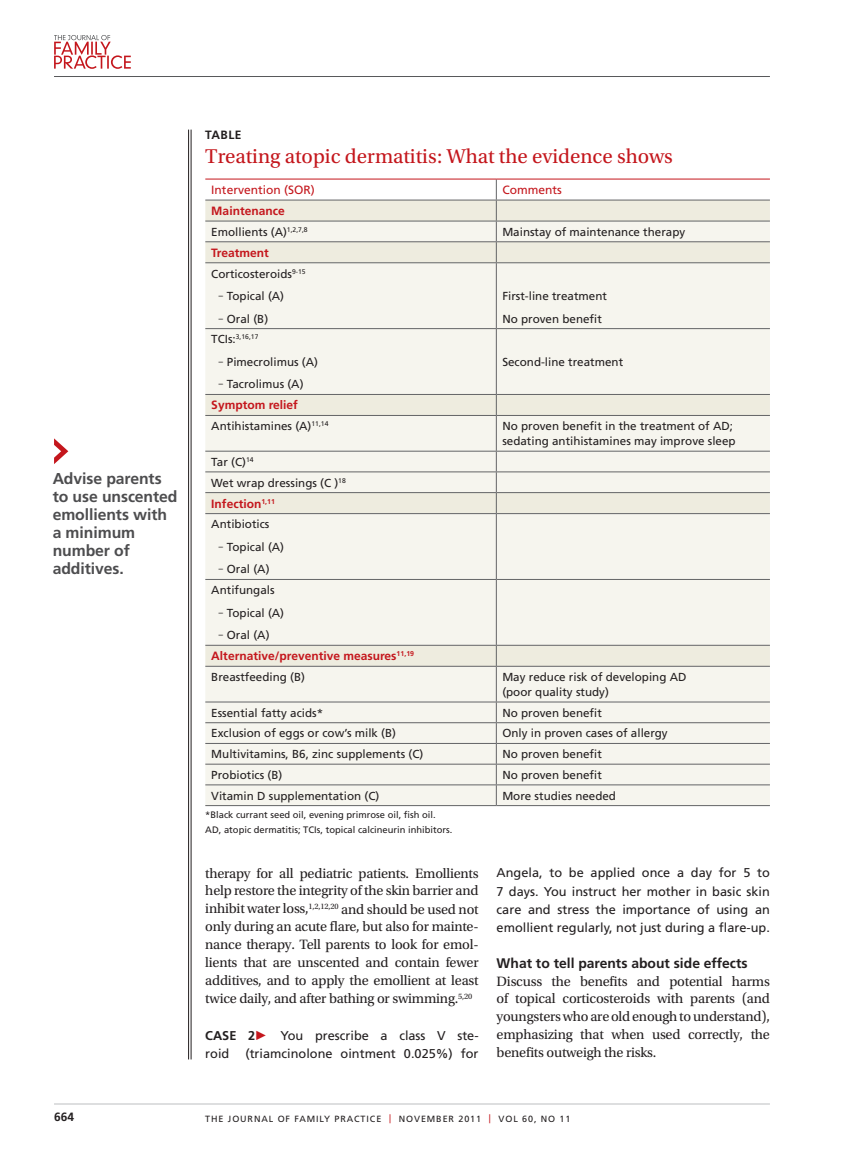
<style>
.page{position:relative;width:851px;height:1161px;background:#fff}
.page>*{position:absolute;margin:0;border:0;box-sizing:border-box;transform-origin:0 0}
.t1{font:21px "Utopia Std";color:#c4161c}
.t2{font:700 15.75px/18px "Frutiger LT Std";letter-spacing:-.005em;color:#4d4d4f}
.t3{font:14.25px/18px "Utopia Std";letter-spacing:-.015em;color:#231f20;text-align:justify}
.t4{font:700 13.8px "Frutiger LT Std";color:#231f20}
.t5{font:12.75px/18px "Frutiger LT Std";color:#231f20}
.t6{font:700 12px "Frutiger LT Std";color:#c4161c}
.t7{font:12px "Frutiger LT Std";color:#c4161c}
.t8{font:700 12px "Frutiger LT Std";letter-spacing:.02em;color:#231f20}
.t9{font:11.7px/15px "Frutiger LT Std";color:#231f20}
.t10{font:9.3px/15.3px "Frutiger LT Std";color:#231f20}
.t11{font:9px "Frutiger LT Std";letter-spacing:.1em;color:#231f20}
.t12{font:6.75px "Frutiger LT Std";color:#231f20}
.s1{font-family:"Utopia Std"}
.s2{font-size:11.7px}
.s3{font-weight:700}
.s4{font-family:"Mathematical Pi Six";color:#c4161c}
.s5{color:#c4161c}
</style>
<div class="page">
<hr style="left:54px;top:1104px;width:716px;height:1px;background:#bcbec0">
<svg style="left:54px;top:35px;width:77px;height:34px"></svg>
<hr style="left:54px;top:76px;width:716px;height:1px;background:#58595b">
<hr style="left:191px;top:130px;width:1px;height:929px;background:#231f20">
<hr style="left:188px;top:130px;width:1px;height:929px;background:#231f20">
<svg style="left:54px;top:438px;width:14px;height:26px"></svg>
<div style="left:205px;top:201px;width:565px;height:20px;background:#eeecdf"></div>
<svg style="left:205px;top:222px;width:565px;height:583px;background:#f3f2ea"></svg>
<hr style="left:205px;top:200px;width:291px;height:1px;background:#636466">
<hr style="left:496px;top:200px;width:274px;height:1px;background:#636466">
<hr style="left:205px;top:221px;width:291px;height:1px;background:#636466">
<hr style="left:496px;top:221px;width:274px;height:1px;background:#636466">
<hr style="left:205px;top:241px;width:291px;height:1px;background:#636466">
<hr style="left:496px;top:241px;width:274px;height:1px;background:#636466">
<svg style="left:496px;top:180px;width:1px;height:82px"></svg>
<hr style="left:205px;top:262px;width:291px;height:1px;background:#636466">
<hr style="left:496px;top:262px;width:274px;height:1px;background:#636466">
<hr style="left:496px;top:263px;width:1px;height:65px;background:#636466">
<hr style="left:205px;top:328px;width:291px;height:1px;background:#636466">
<hr style="left:496px;top:328px;width:274px;height:1px;background:#636466">
<hr style="left:496px;top:329px;width:1px;height:65px;background:#636466">
<hr style="left:205px;top:394px;width:291px;height:1px;background:#636466">
<hr style="left:496px;top:394px;width:274px;height:1px;background:#636466">
<svg style="left:496px;top:395px;width:1px;height:20px"></svg>
<hr style="left:205px;top:415px;width:291px;height:1px;background:#636466">
<hr style="left:496px;top:415px;width:274px;height:1px;background:#636466">
<hr style="left:496px;top:416px;width:1px;height:35px;background:#636466">
<hr style="left:205px;top:451px;width:291px;height:1px;background:#636466">
<hr style="left:496px;top:451px;width:274px;height:1px;background:#636466">
<hr style="left:205px;top:472px;width:291px;height:1px;background:#636466">
<hr style="left:496px;top:472px;width:274px;height:1px;background:#636466">
<hr style="left:205px;top:492px;width:291px;height:1px;background:#636466">
<hr style="left:496px;top:492px;width:274px;height:1px;background:#636466">
<svg style="left:496px;top:452px;width:1px;height:61px"></svg>
<hr style="left:205px;top:513px;width:291px;height:1px;background:#636466">
<hr style="left:496px;top:513px;width:274px;height:1px;background:#636466">
<hr style="left:496px;top:514px;width:1px;height:65px;background:#636466">
<hr style="left:205px;top:579px;width:291px;height:1px;background:#636466">
<hr style="left:496px;top:579px;width:274px;height:1px;background:#636466">
<hr style="left:496px;top:580px;width:1px;height:65px;background:#636466">
<hr style="left:205px;top:645px;width:291px;height:1px;background:#636466">
<hr style="left:496px;top:645px;width:274px;height:1px;background:#636466">
<svg style="left:496px;top:646px;width:1px;height:20px"></svg>
<hr style="left:205px;top:666px;width:291px;height:1px;background:#636466">
<hr style="left:496px;top:666px;width:274px;height:1px;background:#636466">
<hr style="left:496px;top:667px;width:1px;height:35px;background:#636466">
<hr style="left:205px;top:702px;width:291px;height:1px;background:#636466">
<hr style="left:496px;top:702px;width:274px;height:1px;background:#636466">
<hr style="left:205px;top:722px;width:291px;height:1px;background:#636466">
<hr style="left:496px;top:722px;width:274px;height:1px;background:#636466">
<hr style="left:205px;top:743px;width:291px;height:1px;background:#636466">
<hr style="left:496px;top:743px;width:274px;height:1px;background:#636466">
<hr style="left:205px;top:764px;width:291px;height:1px;background:#636466">
<hr style="left:496px;top:764px;width:274px;height:1px;background:#636466">
<hr style="left:205px;top:785px;width:291px;height:1px;background:#636466">
<hr style="left:496px;top:785px;width:274px;height:1px;background:#636466">
<svg style="left:496px;top:702px;width:1px;height:103px"></svg>
<hr style="left:205px;top:805px;width:291px;height:1px;background:#636466">
<hr style="left:496px;top:805px;width:274px;height:1px;background:#636466">
<hr style="left:205px;top:179px;width:291px;height:1px;background:#c4161c">
<hr style="left:496px;top:179px;width:274px;height:1px;background:#c4161c">
<p class="t8" style="left:205px;top:127px;width:38px">TABLE</p>
<h1 class="t1" style="left:205px;top:144px;width:469px">Treating atopic dermatitis: What the evidence shows</h1>
<p class="t7" style="left:211px;top:183px;width:105px">I ntervention (SOR)</p>
<p class="t7" style="left:502px;top:183px;width:61px">Comments</p>
<p class="t6" style="left:211px;top:204px;width:75px">Maintenance</p>
<p class="t9" style="left:211px;top:224px;width:98px">Emollients (A)<sup>1,2,7,8</sup></p>
<p class="t9" style="left:502px;top:224px;width:184px">Mainstay of maintenance therapy</p>
<p class="t6" style="left:211px;top:246px;width:59px">Treatment</p>
<p class="t9" style="left:211px;top:266px;width:96px">Corticosteroids<sup>9-15</sup></p>
<p class="t9" style="left:218px;top:289px;width:68px"><span class="s1">–</span> Topical (A)</p>
<p class="t9" style="left:218px;top:311px;width:52px"><span class="s1">–</span> Oral (B)</p>
<p class="t9" style="left:502px;top:285px;width:106px;line-height:22.5px">First-line treatment<br>N o proven benefit</p>
<h2 class="t2" style="left:53px;top:469px;width:126px">Advise parents to use unscented emollients with a minimum number of additives.</h2>
<p class="t12" style="left:211px;top:333px;width:49px"><span class="s2">TCIs:</span>3,16,17</p>
<p class="t9" style="left:218px;top:354px;width:101px"><span class="s1">–</span> Pimecrolimus (A)</p>
<p class="t9" style="left:218px;top:377px;width:87px"><span class="s1">–</span> Tacrolimus (A)</p>
<p class="t9" style="left:502px;top:354px;width:122px">Second-line treatment</p>
<p class="t6" style="left:211px;top:398px;width:88px">Symptom relief</p>
<p class="t9" style="left:211px;top:419px;width:119px">Antihistamines (A)<sup>11,14</sup></p>
<p class="t9" style="left:502px;top:419px;width:235px">N o proven benefit in the treatment of AD; sedating antihistamines may improve sleep</p>
<p class="t9" style="left:211px;top:452px;width:136px;line-height:20.7px">Tar (C)<sup>14<br></sup>Wet wrap dressings (C )<sup>18</sup></p>
<p class="t6" style="left:211px;top:496px;width:65px">Infection<sup>1,11</sup></p>
<p class="t9" style="left:211px;top:517px;width:60px">Antibiotics</p>
<p class="t9" style="left:218px;top:539px;width:68px"><span class="s1">–</span> Topical (A)</p>
<p class="t9" style="left:211px;top:559px;width:65px;line-height:20.7px;text-align:center"><span class="s1">–</span> Oral (A)<br>Antifungals</p>
<p class="t9" style="left:218px;top:605px;width:68px"><span class="s1">–</span> Topical (A)</p>
<p class="t9" style="left:218px;top:628px;width:53px"><span class="s1">–</span> Oral (A)</p>
<p class="t6" style="left:211px;top:649px;width:204px">Alternative/preventive measures<sup>11,19</sup></p>
<p class="t9" style="left:211px;top:670px;width:95px">Breastfeeding (B)</p>
<p class="t9" style="left:502px;top:670px;width:186px">May reduce risk of developing AD (poor quality study)</p>
<p class="t9" style="left:211px;top:705px;width:113px">Essential fatty acids*</p>
<p class="t9" style="left:502px;top:705px;width:101px">N o proven benefit</p>
<p class="t9" style="left:211px;top:726px;width:186px">Exclusion of eggs or cow’s milk (B)</p>
<p class="t9" style="left:502px;top:726px;width:167px">Only in proven cases of allergy</p>
<p class="t9" style="left:211px;top:747px;width:213px">M ultivitamins, B6, zinc supplements (C)</p>
<p class="t9" style="left:502px;top:747px;width:101px">N o proven benefit</p>
<p class="t9" style="left:211px;top:767px;width:73px">Probiotics (B)</p>
<p class="t9" style="left:502px;top:767px;width:101px">N o proven benefit</p>
<p class="t9" style="left:211px;top:788px;width:169px">Vitamin D supplementation (C)</p>
<p class="t9" style="left:502px;top:788px;width:115px">More studies needed</p>
<p class="t10" style="left:205px;top:807px;width:248px">*Black currant seed oil, evening primrose oil, fish oil.<br>AD, atopic dermatitis; TCIs, topical calcineurin inhibitors.</p>
<p class="t3" style="left:205px;top:864px;width:275px">therapy for all pediatric patients. Emollients help restore the integrity of the skin barrier and inhibit water loss,<sup>1,2,12,20</sup> and should be used not only during an acute flare, but also for mainte&shy;nance therapy. Tell parents to look for emol&shy;lients that are unscented and contain fewer additives, and to apply the emollient at least twice daily, and after bathing or swimming.<sup>5,20</sup></p>
<p class="t5" style="left:205px;top:1026px;width:275px"><span class="s3">CASE 2</span><span class="s4">c</span> You prescribe a class V ste&shy;roid</p>
<p class="t5" style="left:496px;top:864px;width:275px;text-align:justify">Angela, to be applied once a day for 5 to 7 days. You instruct her mother in basic skin care and stress the importance of using an emollient regularly, not just during a flare-up.</p>
<p class="t4" style="left:496px;top:955px;width:252px">What to tell parents about side effects</p>
<p class="t3" style="left:496px;top:972px;width:275px">Discuss the benefits and potential harms of topical corticosteroids with parents (and youngsters who are old enough to understand), emphasizing that when used correctly, the benefits outweigh the risks.</p>
<p class="t5" style="left:245px;top:1044px;width:235px">(triamcinolone ointment 0.025%) for</p>
<p class="t8" style="left:54px;top:1110px;width:22px">664</p>
<p class="t11" style="left:205px;top:1113px;width:366px">The Journal of Family Practice <span class="s5">|</span> NOVEM BER 2011 <span class="s5">|</span> Vol 60, No 11</p>
</div>
